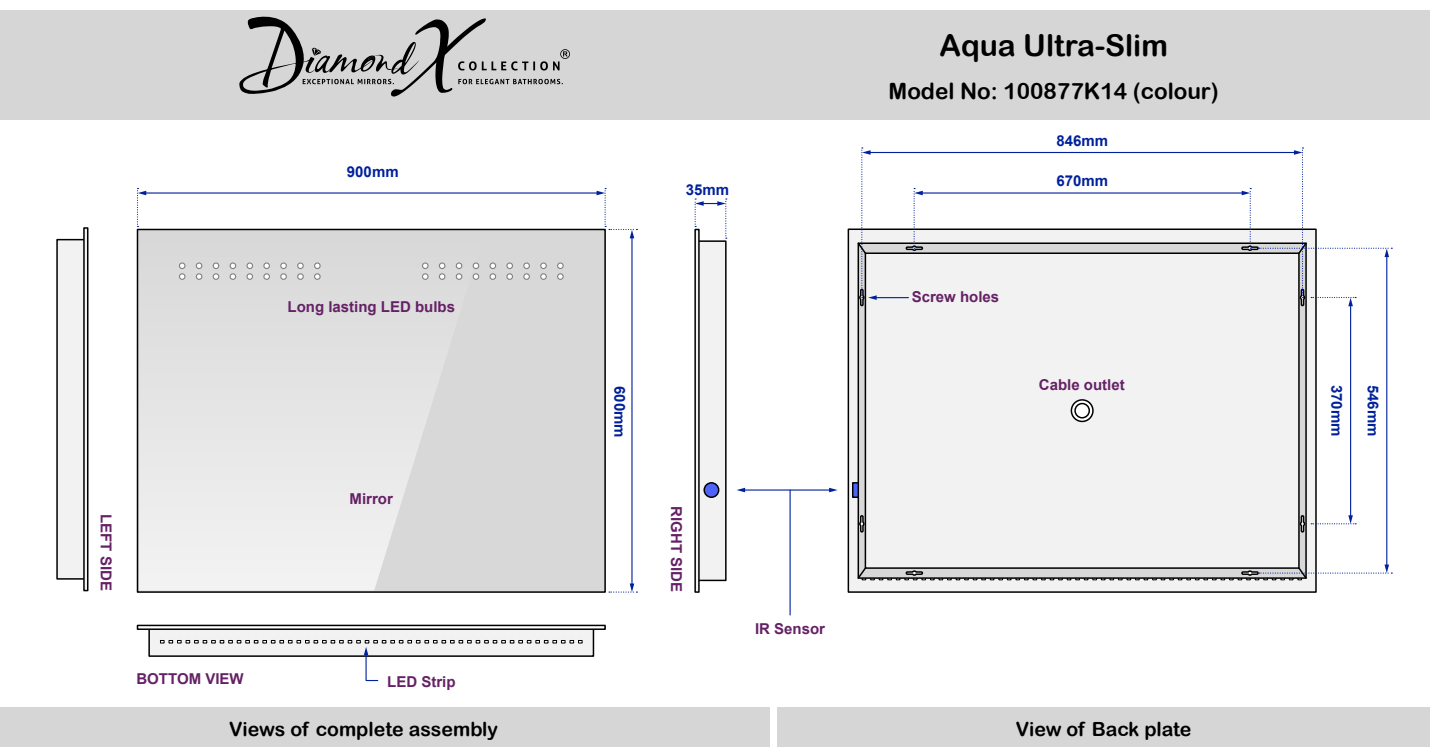
<style>
.page{position:relative;width:1430px;height:755px;background:#fff}
.page>*{position:absolute;margin:0;border:0;box-sizing:border-box;transform-origin:0 0}
.t1{font:30px "Arial Rounded MT Bold";color:#000}
.t2{font:22.5px "Arial Rounded MT Bold";color:#000}
.t3{font:19.5px "Arial Rounded MT Bold";color:#000}
.t4{font:700 15px "Arial";color:#652165}
.t5{font:700 15px "Arial";color:#00219b}
</style>
<div class="page">
<div style="left:847px;top:228px;width:469px;height:364px;background:#f2f2f2;border:2px solid #000"></div>
<div style="left:852px;top:482px;width:10px;height:16px;background:#4e63f9;border:2px solid #000"></div>
<div style="left:0;top:10px;width:1429px;height:109px;background:#d6d6d6"></div>
<div style="left:777px;top:707px;width:653px;height:39px;background:#d6d6d6"></div>
<div style="left:0;top:707px;width:770px;height:39px;background:#d6d6d6"></div>
<svg style="left:239px;top:16px;width:331px;height:81px"></svg>
<div style="left:137px;top:229px;width:469px;height:363px;background:#d8d8d8;border:2px solid #000"></div>
<svg style="left:857px;top:242px;width:450px;height:322px"></svg>
<svg style="left:1071px;top:400px;width:22px;height:21px"></svg>
<div style="left:1070px;top:399px;width:23px;height:23px;border:2px solid #000;border-radius:50%"></div>
<div style="left:1074px;top:403px;width:16px;height:15px;border:2px solid #000;border-radius:50%"></div>
<svg style="left:858px;top:515px;width:7px;height:17px"></svg>
<div style="left:56px;top:239px;width:31px;height:340px;background:#f2f2f2;border:2px solid #000"></div>
<svg style="left:83px;top:227px;width:5px;height:364px"></svg>
<div style="left:696px;top:240px;width:30px;height:341px;background:#f2f2f2;border:2px solid #000"></div>
<svg style="left:694px;top:239px;width:5px;height:353px"></svg>
<div style="left:148px;top:626px;width:446px;height:30px;background:#f2f2f2;border:2px solid #000"></div>
<svg style="left:137px;top:624px;width:469px;height:6px"></svg>
<svg style="left:139px;top:231px;width:346px;height:359px"></svg>
<hr style="left:631px;top:237px;width:1px;height:348px;background:#00219b">
<svg style="left:609px;top:583px;width:28px;height:9px"></svg>
<hr style="left:1350px;top:305px;width:1px;height:212px;background:#00219b">
<svg style="left:1299px;top:515px;width:57px;height:17px"></svg>
<hr style="left:1386px;top:255px;width:1px;height:311px;background:#00219b">
<svg style="left:857px;top:564px;width:535px;height:16px"></svg>
<hr style="left:145px;top:192px;width:453px;height:1px;background:#00219b">
<svg style="left:137px;top:188px;width:9px;height:39px"></svg>
<svg style="left:596px;top:188px;width:41px;height:50px"></svg>
<hr style="left:921px;top:192px;width:322px;height:1px;background:#00219b">
<svg style="left:904px;top:188px;width:20px;height:64px"></svg>
<hr style="left:869px;top:152px;width:426px;height:1px;background:#00219b">
<svg style="left:1240px;top:147px;width:152px;height:159px"></svg>
<svg style="left:694px;top:198px;width:33px;height:41px"></svg>
<hr style="left:875px;top:297px;width:33px;height:1px;background:#00219b">
<svg style="left:856px;top:147px;width:20px;height:159px"></svg>
<div style="left:179px;top:273px;width:6px;height:7px;border:1px solid #808080;border-radius:50%"></div>
<div style="left:196px;top:273px;width:6px;height:7px;border:1px solid #808080;border-radius:50%"></div>
<div style="left:213px;top:273px;width:6px;height:7px;border:1px solid #808080;border-radius:50%"></div>
<div style="left:229px;top:273px;width:7px;height:7px;border:1px solid #808080;border-radius:50%"></div>
<div style="left:246px;top:273px;width:7px;height:7px;border:1px solid #808080;border-radius:50%"></div>
<div style="left:263px;top:273px;width:7px;height:7px;border:1px solid #808080;border-radius:50%"></div>
<div style="left:280px;top:273px;width:7px;height:7px;border:1px solid #808080;border-radius:50%"></div>
<div style="left:314px;top:273px;width:7px;height:7px;border:1px solid #808080;border-radius:50%"></div>
<div style="left:297px;top:273px;width:7px;height:7px;border:1px solid #808080;border-radius:50%"></div>
<div style="left:179px;top:262px;width:6px;height:7px;border:1px solid #808080;border-radius:50%"></div>
<div style="left:196px;top:262px;width:6px;height:7px;border:1px solid #808080;border-radius:50%"></div>
<div style="left:213px;top:262px;width:6px;height:7px;border:1px solid #808080;border-radius:50%"></div>
<div style="left:229px;top:262px;width:7px;height:7px;border:1px solid #808080;border-radius:50%"></div>
<div style="left:246px;top:262px;width:7px;height:7px;border:1px solid #808080;border-radius:50%"></div>
<div style="left:263px;top:262px;width:7px;height:7px;border:1px solid #808080;border-radius:50%"></div>
<div style="left:280px;top:262px;width:7px;height:7px;border:1px solid #808080;border-radius:50%"></div>
<div style="left:314px;top:262px;width:7px;height:7px;border:1px solid #808080;border-radius:50%"></div>
<div style="left:297px;top:262px;width:7px;height:7px;border:1px solid #808080;border-radius:50%"></div>
<div style="left:422px;top:273px;width:6px;height:7px;border:1px solid #808080;border-radius:50%"></div>
<div style="left:439px;top:273px;width:6px;height:7px;border:1px solid #808080;border-radius:50%"></div>
<div style="left:456px;top:273px;width:6px;height:7px;border:1px solid #808080;border-radius:50%"></div>
<div style="left:472px;top:273px;width:7px;height:7px;border:1px solid #808080;border-radius:50%"></div>
<div style="left:489px;top:273px;width:7px;height:7px;border:1px solid #808080;border-radius:50%"></div>
<div style="left:506px;top:273px;width:7px;height:7px;border:1px solid #808080;border-radius:50%"></div>
<div style="left:523px;top:273px;width:7px;height:7px;border:1px solid #808080;border-radius:50%"></div>
<div style="left:540px;top:273px;width:7px;height:7px;border:1px solid #808080;border-radius:50%"></div>
<div style="left:557px;top:273px;width:7px;height:7px;border:1px solid #808080;border-radius:50%"></div>
<div style="left:422px;top:262px;width:6px;height:7px;border:1px solid #808080;border-radius:50%"></div>
<div style="left:439px;top:262px;width:6px;height:7px;border:1px solid #808080;border-radius:50%"></div>
<div style="left:456px;top:262px;width:6px;height:7px;border:1px solid #808080;border-radius:50%"></div>
<div style="left:472px;top:262px;width:7px;height:7px;border:1px solid #808080;border-radius:50%"></div>
<div style="left:489px;top:262px;width:7px;height:7px;border:1px solid #808080;border-radius:50%"></div>
<div style="left:506px;top:262px;width:7px;height:7px;border:1px solid #808080;border-radius:50%"></div>
<div style="left:523px;top:262px;width:7px;height:7px;border:1px solid #808080;border-radius:50%"></div>
<div style="left:540px;top:262px;width:7px;height:7px;border:1px solid #808080;border-radius:50%"></div>
<div style="left:557px;top:262px;width:7px;height:7px;border:1px solid #808080;border-radius:50%"></div>
<div style="left:704px;top:483px;width:14px;height:14px;background:#4e63f9;border-radius:50%"></div>
<div style="left:703px;top:482px;width:16px;height:16px;border:2px solid #000;border-radius:50%"></div>
<svg style="left:160px;top:640px;width:422px;height:41px"></svg>
<hr style="left:743px;top:489px;width:87px;height:1px;background:#00219b">
<svg style="left:737px;top:487px;width:8px;height:5px"></svg>
<svg style="left:829px;top:487px;width:8px;height:5px"></svg>
<hr style="left:789px;top:490px;width:1px;height:125px;background:#00219b">
<h1 class="t1" style="left:939px;top:27px;width:230px">Aqua Ultra-Slim</h1>
<h2 class="t2" style="left:888px;top:78px;width:332px">Model No: 100877K14 (colour)</h2>
<p class="t5" style="left:347px;top:161px;width:53px">900mm</p>
<p class="t4" style="left:287px;top:296px;width:169px">Long lasting LED bulbs</p>
<p class="t4" style="left:349px;top:488px;width:45px">Mirror</p>
<p class="t5" style="left:686px;top:179px;width:45px">35mm</p>
<p class="t4" style="left:911px;top:286px;width:89px">Screw holes</p>
<p class="t5" style="left:1056px;top:130px;width:53px">846mm</p>
<p class="t5" style="left:1056px;top:170px;width:53px">670mm</p>
<p class="t4" style="left:1039px;top:374px;width:87px">Cable outlet</p>
<p class="t5" style="left:630px;top:386px;width:53px;rotate:90deg">600mm</p>
<p class="t5" style="left:1347px;top:385px;width:53px;rotate:90deg">370mm</p>
<p class="t5" style="left:1383px;top:385px;width:53px;rotate:90deg">546mm</p>
<p class="t4" style="left:117px;top:514px;width:78px;rotate:90deg">LEFT SIDE</p>
<p class="t4" style="left:687px;top:506px;width:87px;rotate:90deg">RIGHT SIDE</p>
<p class="t4" style="left:136px;top:667px;width:109px">BOTTOM VIEW</p>
<p class="t4" style="left:387px;top:670px;width:70px">LED Strip</p>
<p class="t4" style="left:755px;top:618px;width:72px">IR Sensor</p>
<h3 class="t3" style="left:229px;top:717px;width:270px">Views of complete assembly</h3>
<h3 class="t3" style="left:1016px;top:717px;width:177px">View of Back plate</h3>
</div>
